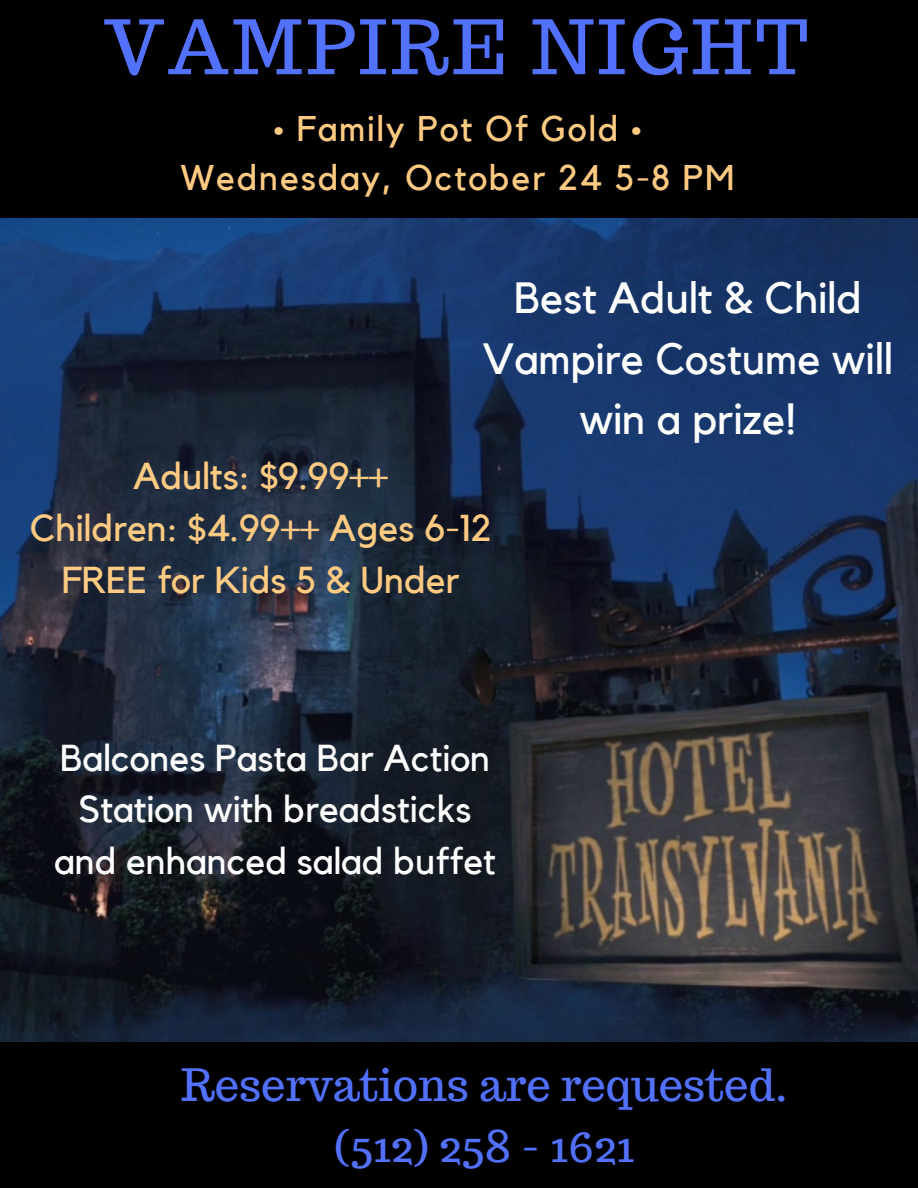
<style>
.page{position:relative;width:918px;height:1188px;background:#000}
.page>*{position:absolute;margin:0;border:0;box-sizing:border-box;transform-origin:0 0}
.t1{font:74.7px "Trocchi";letter-spacing:.05em;color:#5271ff}
.t2{font:43.65px/60.8px "Kollektif";color:#fff;text-align:center}
.t3{font:43.65px/60.8px "Trocchi";color:#5271ff;text-align:center}
.t4{font:37.35px/51.8px "Kollektif";color:#fff;text-align:center}
.t5{font:37.35px/51.8px "Kollektif";color:#ffca82;text-align:center}
.t6{font:35.55px/49.5px "Kollektif";letter-spacing:.05em;color:#ffca82;text-align:center}
</style>
<div class="page">
<img style="left:0;top:218px;width:918px;height:824px">
<h1 class="t1" style="left:104px;top:-2px;width:705px">VAMPIRE NIGHT</h1>
<p class="t6" style="left:181px;top:105px;width:556px">• Family Pot Of Gold •<br>Wednesday, October 24 5-8 PM</p>
<p class="t2" style="left:483px;top:269px;width:412px">Best Adult &amp; Child<br>Vampire Costume will win a prize!</p>
<p class="t5" style="left:30px;top:452px;width:463px">Adults: $9.99++<br>Children: $4.99++ Ages 6-12<br>FREE for Kids 5 &amp; Under</p>
<p class="t4" style="left:54px;top:733px;width:443px">Balcones Pasta Bar Action<br>Station with breadsticks and enhanced salad buffet</p>
<p class="t3" style="left:181px;top:1055px;width:608px">Reservations are requested. (512) 258 - 1621</p>
</div>
